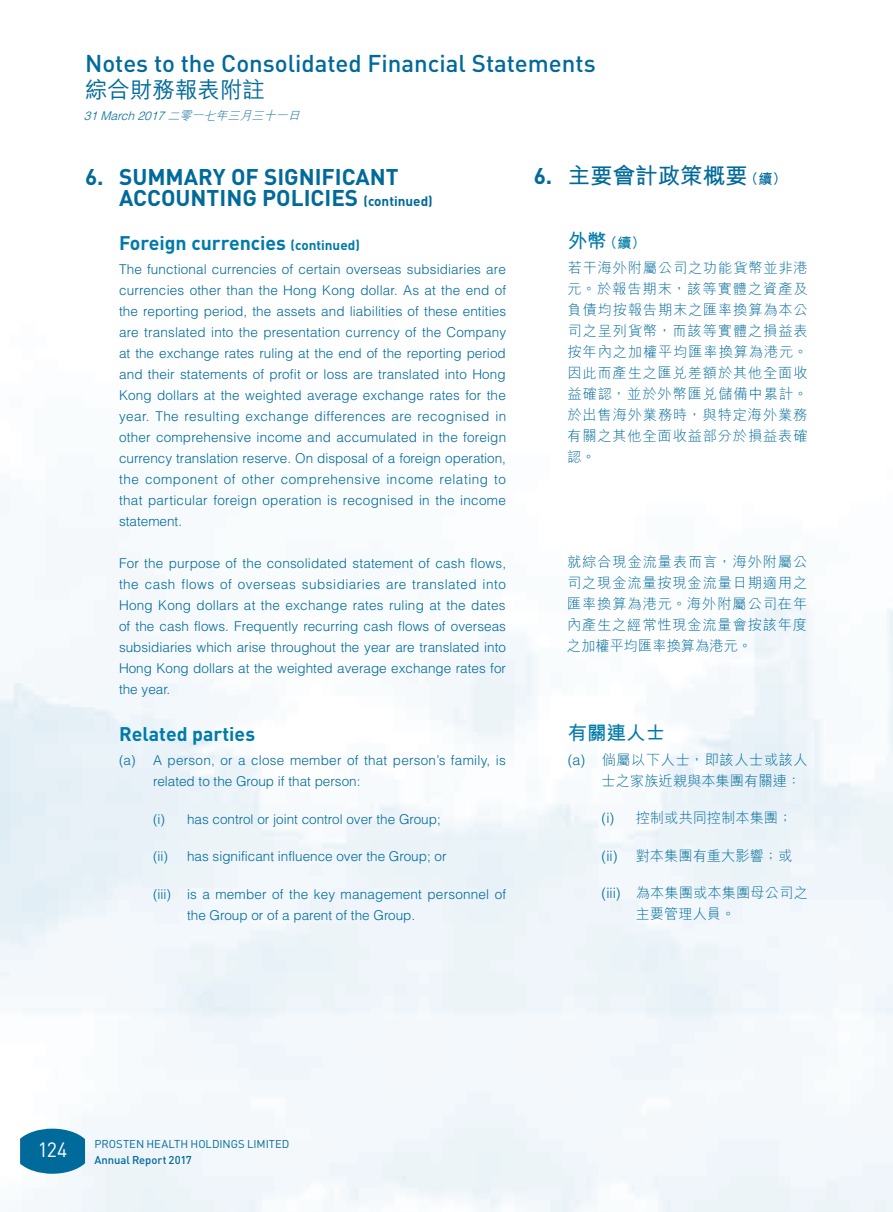
<style>
.page{position:relative;width:893px;height:1212px;background:#fff}
.page>*{position:absolute;margin:0;border:0;box-sizing:border-box;transform-origin:0 0}
.t1{font:500 24px "DIN";color:#006a9a}
.t2{font:700 22.5px/21px "DIN";color:#006a9a}
.t3{font:700 22.5px "M Hei HK";color:#006a9a}
.t4{font:500 22.5px "M Hei HK";color:#006a9a}
.t5{font:20.4px "DIN";color:#fff;scale:.95 1}
.t6{font:700 19.5px "DIN";color:#007ba9}
.t7{font:700 19.5px "M Hei HK";color:#007ba9}
.t8{font:300 14.25px/21px "M Hei HK";letter-spacing:.055em;color:#006a9a;text-align:justify}
.t9{font:300 14.25px/21px "M Hei HK";color:#006a9a}
.t10{font:300 14.25px/21px "M Hei HK";letter-spacing:.01em;color:#006a9a}
.t11{font:300 13.5px/21px "Helvetica LT Std";color:#006a9a;text-align:justify}
.t12{font:300 13.5px/21px "Helvetica LT Std";letter-spacing:.02em;color:#006a9a}
.t13{font:italic 300 12px "Helvetica LT Std";color:#006a9a}
.t14{font:11.25px "DIN";color:#006a9a}
.t15{font:500 11.25px "DIN";letter-spacing:-.005em;color:#006a9a}
.s1{font-family:"M Hei HK"}
.s2{font-size:13.5px}
.s3{font-family:"DIN"}
.s4{font-size:14.25px}
.s5{font-weight:700;font-size:19.5px;color:#007ba9}
.s6{font-weight:700;color:#007ba9}
.s7{font-family:"Helvetica LT Std"}
</style>
<div class="page">
<svg style="left:20px;top:1128px;width:65px;height:46px;background:#2680a9"></svg>
<h1 class="t1" style="left:85px;top:48px;width:512px">Notes to the Consolidated Financial Statements</h1>
<h2 class="t4" style="left:85px;top:74px;width:181px">綜合財務報表附註</h2>
<p class="t13" style="left:84px;top:108px;width:221px">31 March 2017 <span class="s1">二零一七年三月三十一日</span></p>
<h2 class="t2" style="left:119px;top:165px;width:315px;text-indent:-34px">6. Summary of Sign ificant<br>Accounting Policies <span class="s2">(continued)</span></h2>
<h3 class="t6" style="left:119px;top:230px;width:242px">Foreign currencies <span class="s2">(continued)</span></h3>
<p class="t11" style="left:119px;top:258px;width:389px">The functional currencies of certain overseas subsidiaries are currencies other than the Hong Kong dollar. As at the end of the reporting period, the assets and liabilities of these entities are translated into the presentation currency of the Company at the exchange rates ruling at the end of the reporting period and their statements of profit or loss are translated into Hong Kong dollars at the weighted average exchange rates for the year. The resulting exchange differences are recognised in other comprehensive income and accumulated in the foreign currency translation reserve. On disposal of a foreign operation, the component of other comprehensive income relating to that particular foreign operation is recognised in the income statement.</p>
<p class="t11" style="left:119px;top:552px;width:389px">For the purpose of the consolidated statement of cash flows, the cash flows of overseas subsidiaries are translated into Hong Kong dollars at the exchange rates ruling at the dates of the cash flows. Frequently recurring cash flows of overseas subsidiaries which arise throughout the year are translated into Hong Kong dollars at the weighted average exchange rates for the year.</p>
<h3 class="t6" style="left:119px;top:721px;width:138px">Related parties</h3>
<p class="t12" style="left:153px;top:750px;width:354px;text-indent:-34px">(a) A person, or a close member of that person’s family, is related to the Group if that person:</p>
<p class="t11" style="left:153px;top:808px;width:289px">(i) has control or joint control over the Group;</p>
<p class="t11" style="left:153px;top:846px;width:295px">(ii) has significant influence over the Group; or</p>
<p class="t11" style="left:187px;top:883px;width:321px;text-indent:-34px">(iii) is a member of the key management personnel of the Group or of a parent of the Group.</p>
<h2 class="t3" style="left:534px;top:159px;width:255px"><span class="s3">6.</span> 主要會計政策概要<span class="s4">（續）</span></h2>
<p class="t8" style="left:568px;top:230px;width:242px;line-height:24.8px"><span class="s5">外幣</span><span class="s6">（續）<br></span>若干海外附屬公司之功能貨幣並非港</p>
<p class="t8" style="left:567px;top:278px;width:242px">元。於報告期末，該等實體之資產及負債均按報告期末之匯率換算為本公司之呈列貨幣，而該等實體之損益表按年內之加權平均匯率換算為港元。因此而產生之匯兌差額於其他全面收益確認，並於外幣匯兌儲備中累計。於出售海外業務時，與特定海外業務有關之其他全面收益部分於損益表確認。</p>
<p class="t8" style="left:567px;top:551px;width:242px">就綜合現金流量表而言，海外附屬公司之現金流量按現金流量日期適用之匯率換算為港元。海外附屬公司在年內產生之經常性現金流量會按該年度之加權平均匯率換算為港元。</p>
<h3 class="t7" style="left:568px;top:718px;width:99px">有關連人士</h3>
<p class="t9" style="left:602px;top:749px;width:208px;text-indent:-34px"><span class="s7">(a)</span> 倘屬以下人士，即該人士或該人士之家族近親與本集團有關連：</p>
<p class="t9" style="left:602px;top:807px;width:192px"><span class="s7">(i)</span> 控制或共同控制本集團；</p>
<p class="t9" style="left:602px;top:845px;width:192px"><span class="s7">(ii)</span> 對本集團有重大影響；或</p>
<p class="t10" style="left:636px;top:882px;width:174px;text-indent:-34px"><span class="s7">(iii)</span> 為本集團或本集團母公司之主要管理人員。</p>
<h3 class="t5" style="left:38px;top:1137px;width:33px">124</h3>
<p class="t14" style="left:94px;top:1137px;width:197px">PROSTEN HEALTH HOLDINGS LIMITED</p>
<p class="t15" style="left:94px;top:1152px;width:99px">Annual Report 2017</p>
</div>
